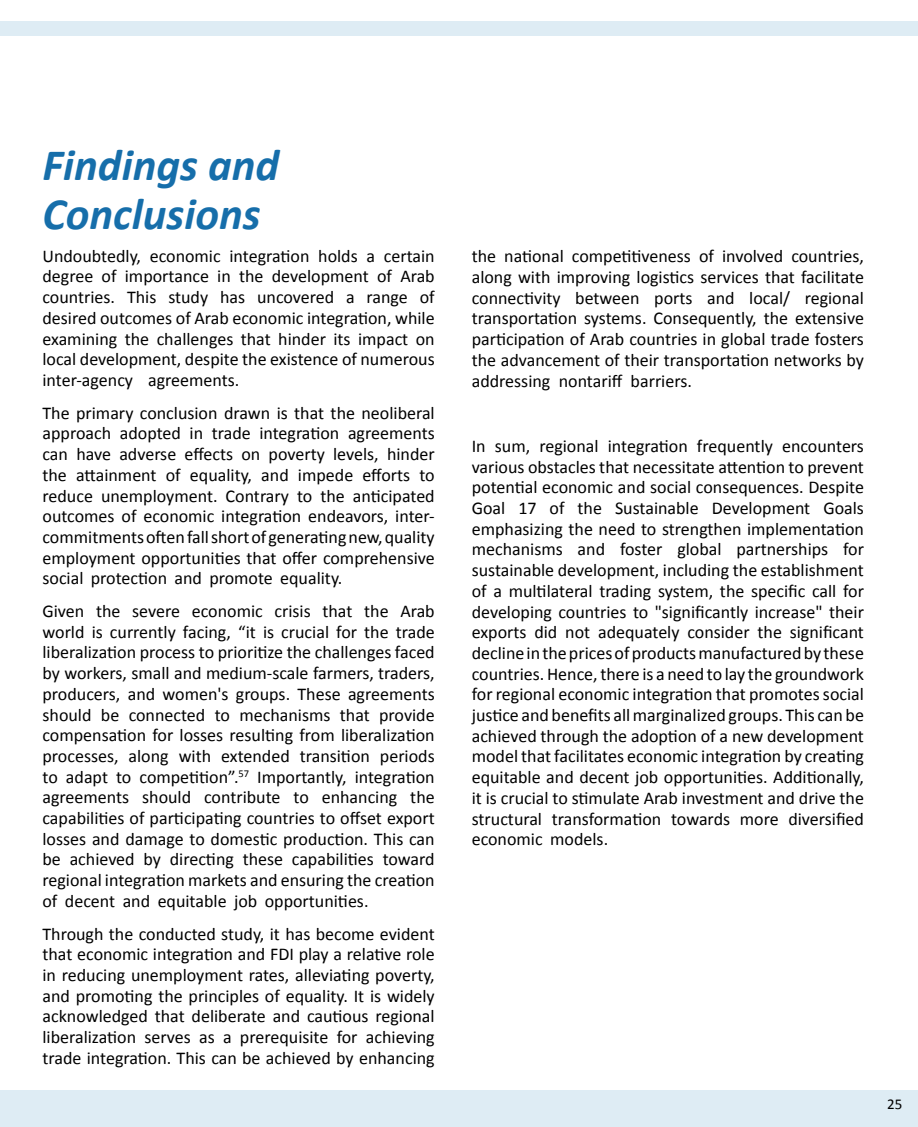
<style>
.page{position:relative;width:918px;height:1127px;background:#fff}
.page>*{position:absolute;margin:0;border:0;box-sizing:border-box;transform-origin:0 0}
.t1{font:italic 700 45px/48.6px "Calibri";color:#166eaa}
.t2{font:18px/20.7px "Calibri";color:#000;text-align:justify}
.t3{font:15px "Calibri";color:#000}
</style>
<div class="page">
<div style="left:0;top:1090px;width:918px;height:37px;background:#deecf4"></div>
<div style="left:0;top:21px;width:918px;height:15px;background:#deecf4"></div>
<h1 class="t1" style="left:43px;top:140px;width:238px">Findings and<br>Conclusions</h1>
<p class="t2" style="left:43px;top:245px;width:394px">Undoubtedly, economic integration holds a certain degree of importance in the development of Arab countries. This study has uncovered a range of desired outcomes of Arab economic integration, while examining the challenges that hinder its impact on local development, despite the existence of numerous inter-agency agreements.</p>
<p class="t2" style="left:43px;top:402px;width:394px">The primary conclusion drawn is that the neoliberal approach adopted in trade integration agreements can have adverse effects on poverty levels, hinder the attainment of equality, and impede efforts to reduce unemployment. Contrary to the anticipated outcomes of economic integration endeavors, inter&shy;commitments often fall short of generating new, quality employment opportunities that offer comprehensive social protection and promote equality.</p>
<p class="t2" style="left:43px;top:600px;width:394px">Given the severe economic crisis that the Arab world is currently facing, “it is crucial for the trade liberalization process to prioritize the challenges faced by workers, small and medium-scale farmers, traders, producers, and women's groups. These agreements should be connected to mechanisms that provide compensation for losses resulting from liberalization processes, along with extended transition periods to adapt to competition”.<sup>57</sup> Importantly, integration agreements should contribute to enhancing the capabilities of participating countries to offset export losses and damage to domestic production. This can be achieved by directing these capabilities toward regional integration markets and ensuring the creation of decent and equitable job opportunities.</p>
<p class="t2" style="left:43px;top:923px;width:394px">Through the conducted study, it has become evident that economic integration and FDI play a relative role in reducing unemployment rates, alleviating poverty, and promoting the principles of equality. It is widely acknowledged that deliberate and cautious regional liberalization serves as a prerequisite for achieving trade integration. This can be achieved by enhancing</p>
<p class="t2" style="left:472px;top:245px;width:394px">the national competitiveness of involved countries, along with improving logistics services that facilitate connectivity between ports and local/ regional transportation systems. Consequently, the extensive participation of Arab countries in global trade fosters the advancement of their transportation networks by addressing nontariff barriers.</p>
<p class="t2" style="left:472px;top:435px;width:394px">In sum, regional integration frequently encounters various obstacles that necessitate attention to prevent potential economic and social consequences. Despite Goal 17 of the Sustainable Development Goals emphasizing the need to strengthen implementation mechanisms and foster global partnerships for sustainable development, including the establishment of a multilateral trading system, the specific call for developing countries to "significantly increase" their exports did not adequately consider the significant decline in the prices of products manufactured by these countries. Hence, there is a need to lay the groundwork for regional economic integration that promotes social justice and benefits all marginalized groups. This can be achieved through the adoption of a new development model that facilitates economic integration by creating equitable and decent job opportunities. Additionally, it is crucial to stimulate Arab investment and drive the structural transformation towards more diversified economic models.</p>
<p class="t3" style="left:887px;top:1094px;width:17px">25</p>
</div>
